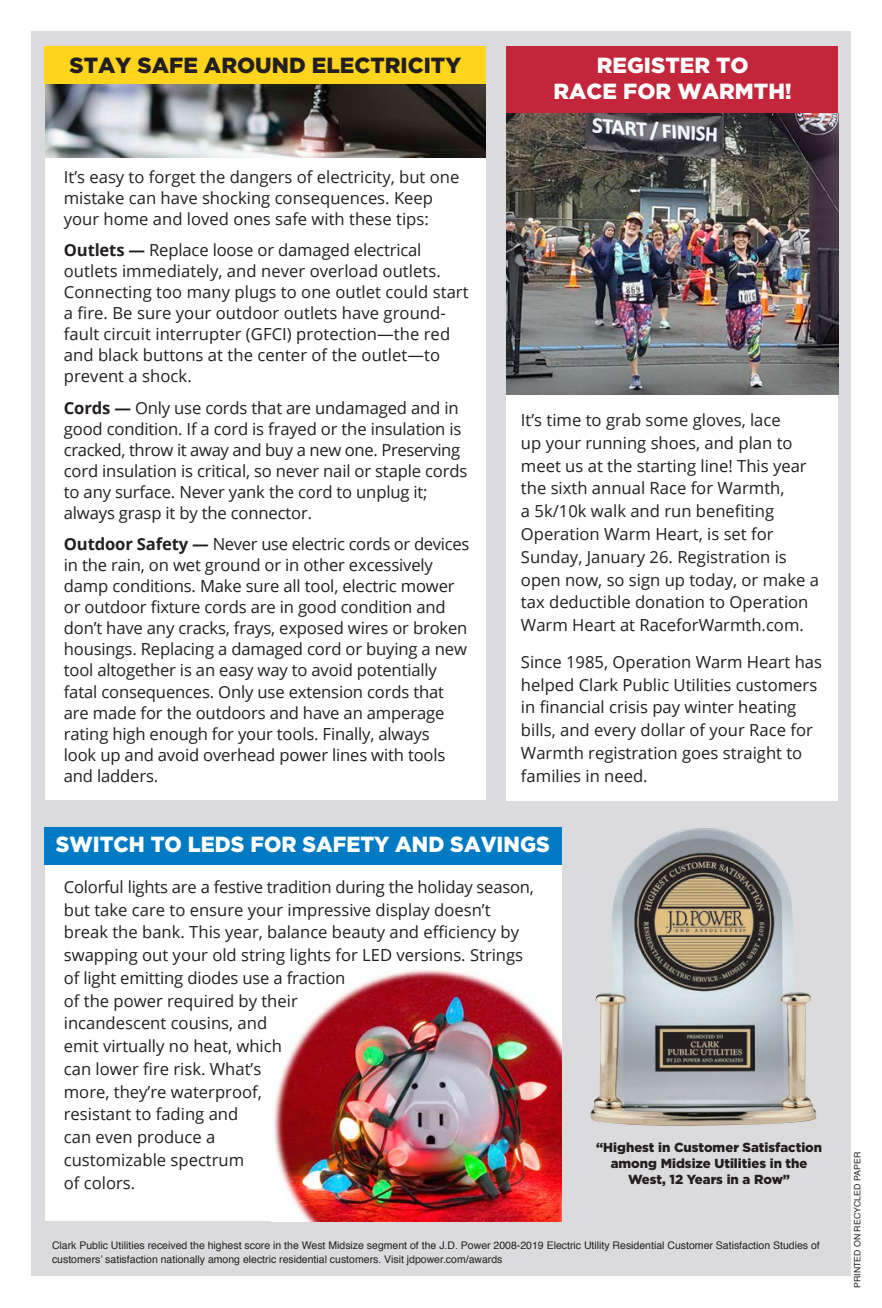
<style>
.page{position:relative;width:882px;height:1308px;background:#fff}
.page>*{position:absolute;margin:0;border:0;box-sizing:border-box;transform-origin:0 0}
.t1{font:900 21.88px "Gotham";color:#fff;scale:.96 1}
.t2{font:900 21.88px "Gotham";color:#231f20}
.t3{font:900 21.88px/26.2px "Gotham";color:#fff;text-align:center}
.t4{font:16.62px/22.8px "Open Sans";color:#231f20}
.t5{font:900 13.12px/15.8px "Gotham";color:#231f20;text-align:center}
.t6{font:10.5px/14px "Helvetica";color:#231f20}
.t7{font:8.75px "Helvetica";color:#231f20}
.s1{font-weight:700}
</style>
<div class="page">
<div style="left:31px;top:32px;width:819px;height:1244px;background:#dbdbdd"></div>
<div style="left:45px;top:834px;width:517px;height:387px;background:#fff"></div>
<div style="left:45px;top:68px;width:440px;height:732px;background:#fff"></div>
<div style="left:507px;top:55px;width:331px;height:745px;background:#fff"></div>
<img style="left:591px;top:828px;width:226px;height:297px">
<div style="left:507px;top:46px;width:331px;height:68px;background:#c3263b"></div>
<img style="left:507px;top:114px;width:331px;height:280px">
<div style="left:45px;top:827px;width:517px;height:37px;background:#007ac2"></div>
<img style="left:274px;top:970px;width:288px;height:251px">
<img style="left:45px;top:83px;width:440px;height:75px">
<div style="left:44px;top:46px;width:441px;height:37px;background:#fed41d"></div>
<h1 class="t2" style="left:70px;top:52px;width:393px">STAY SAFE AROUND ELECTRICITY</h1>
<p class="t4" style="left:64px;top:166px;width:397px;line-height:21px">It’s easy to forget the dangers of electricity, but one mistake can have shocking consequences. Keep your home and loved ones safe with these tips:</p>
<p class="t4" style="left:64px;top:239px;width:406px;line-height:21px"><span class="s1">Outlets —</span> Replace loose or damaged electrical outlets immediately, and never overload outlets.<br>Connecting too many plugs to one outlet could start a fire. Be sure your outdoor outlets have ground&shy;fault circuit interrupter (GFCI) protection—the red and black buttons at the center of the outlet—to prevent a shock.</p>
<p class="t4" style="left:64px;top:397px;width:405px;line-height:21px"><span class="s1">Cords —</span> Only use cords that are undamaged and in good condition. If a cord is frayed or the insulation is cracked, throw it away and buy a new one. Preserving cord insulation is critical, so never nail or staple cords to any surface. Never yank the cord to unplug it; always grasp it by the connector.</p>
<p class="t4" style="left:64px;top:533px;width:407px;line-height:21px"><span class="s1">Outdoor Safety —</span> Never use electric cords or devices in the rain, on wet ground or in other excessively damp conditions. Make sure all tool, electric mower or outdoor fixture cords are in good condition and don’t have any cracks, frays, exposed wires or broken housings. Replacing a damaged cord or buying a new tool altogether is an easy way to avoid potentially fatal consequences. Only use extension cords that are made for the outdoors and have an amperage rating high enough for your tools. Finally, always<br>look up and avoid overhead power lines with tools and ladders.</p>
<h1 class="t3" style="left:553px;top:51px;width:240px">REGISTER TO<br>RACE FOR WARMTH!</h1>
<p class="t4" style="left:521px;top:408px;width:300px">It’s time to grab some gloves, lace<br>up your running shoes, and plan to meet us at the starting line! This year the sixth annual Race for Warmth,<br>a 5k/10k walk and run benefiting Operation Warm Heart, is set for Sunday, January 26. Registration is open now, so sign up today, or make a tax deductible donation to Operation Warm Heart at RaceforWarmth.com.</p>
<p class="t4" style="left:521px;top:650px;width:303px">Since 1985, Operation Warm Heart has helped Clark Public Utilities customers in financial crisis pay winter heating bills, and every dollar of your Race for Warmth registration goes straight to families in need.</p>
<h1 class="t1" style="left:56px;top:831px;width:516px">SWITCH TO LEDS FOR SAFETY AND SAVINGS</h1>
<p class="t4" style="left:64px;top:875px;width:472px">Colorful lights are a festive tradition during the holiday season, but take care to ensure your impressive display doesn’t break the bank. This year, balance beauty and efficiency by swapping out your old string lights for LED versions. Strings of light emitting diodes use a fraction<br>of the power required by their<br>incandescent cousins, and<br>emit virtually no heat, which<br>can lower fire risk. What’s<br>more, they’re waterproof,<br>resistant to fading and<br>can even produce a<br>customizable spectrum<br>of colors.</p>
<p class="t5" style="left:596px;top:1139px;width:228px">“Highest in Customer Satisfaction among Midsize Utilities in the<br>West, 12 Years in a Row”</p>
<p class="t6" style="left:52px;top:1238px;width:769px">Clark Public Utilities received the highest score in the West Midsize segment of the J.D. Power 2008-2019 Electric Utility Residential Customer Satisfaction Studies of customers’ satisfaction nationally among electric residential customers. Visit jdpower.com/awards</p>
<p class="t7" style="left:851px;top:1287px;width:137px;rotate:-90deg">PRINTED ON RECYCLED PAPER</p>
</div>
